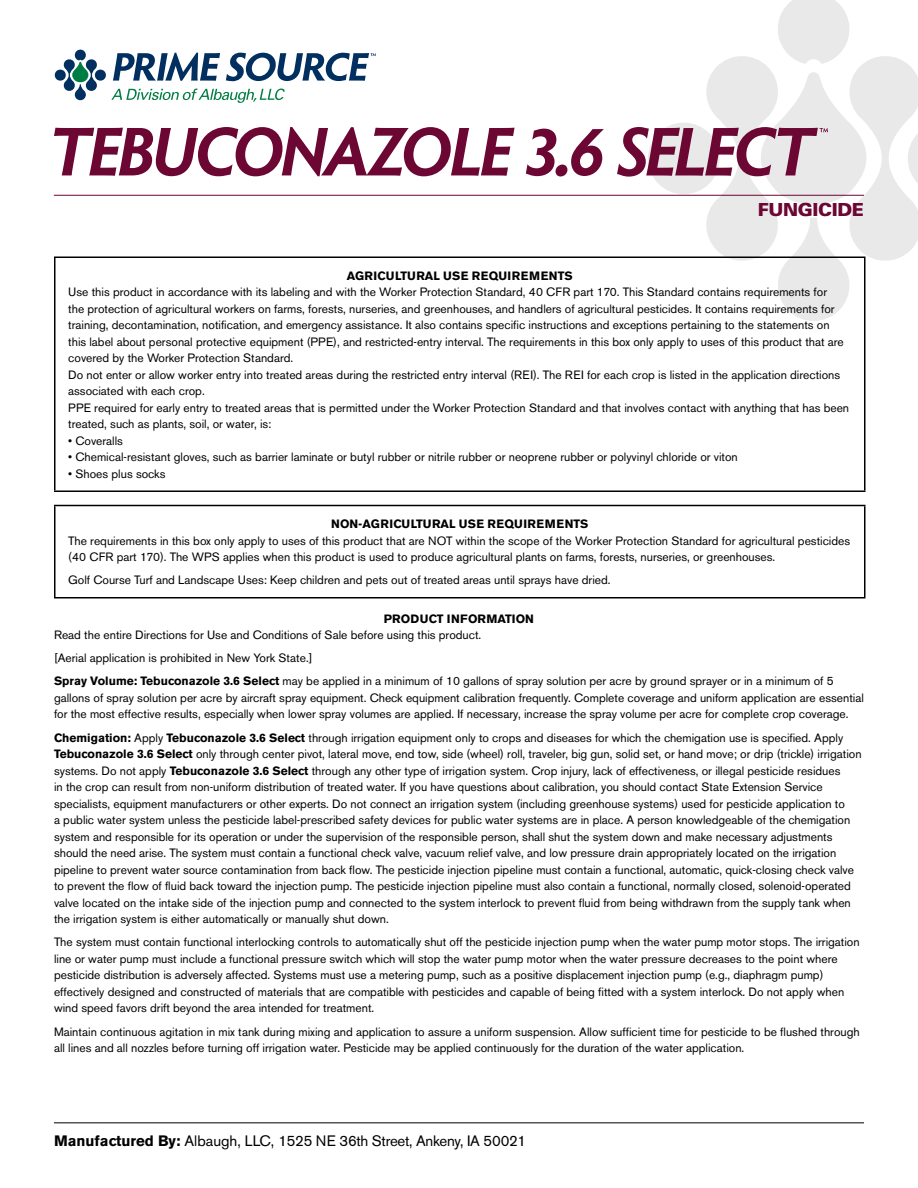
<style>
.page{position:relative;width:918px;height:1188px;background:#fff}
.page>*{position:absolute;margin:0;border:0;box-sizing:border-box;transform-origin:0 0}
.t1{font:900 18px "Univers";letter-spacing:-.02em;color:#6c0633}
.t2{font:15px "Akzidenz Grotesk BE";letter-spacing:-.02em;color:#000}
.t3{font:12px/16.5px "Akzidenz Grotesk BE";color:#000}
.t4{font:700 12px "Akzidenz Grotesk BE";letter-spacing:.02em;color:#000}
.s1{font-weight:700}
</style>
<div class="page">
<hr style="left:54px;top:1122px;width:810px;height:1px;background:#000">
<svg style="left:617px;top:0;width:301px;height:321px"></svg>
<svg style="left:54px;top:127px;width:461px;height:49px"></svg>
<div style="left:556px;top:165px;width:11px;height:11px;background:#6c0633;border-radius:5px"></div>
<svg style="left:526px;top:129px;width:30px;height:47px"></svg>
<svg style="left:571px;top:129px;width:33px;height:47px"></svg>
<svg style="left:55px;top:50px;width:321px;height:53px"></svg>
<hr style="left:54px;top:195px;width:810px;height:1px;background:#6c0633">
<hr style="left:54px;top:256px;width:812px;height:2px;background:#000">
<hr style="left:54px;top:258px;width:2px;height:232px;background:#000">
<hr style="left:864px;top:258px;width:2px;height:232px;background:#000">
<hr style="left:54px;top:490px;width:812px;height:2px;background:#000">
<hr style="left:54px;top:505px;width:812px;height:1px;background:#000">
<hr style="left:54px;top:506px;width:2px;height:91px;background:#000">
<hr style="left:864px;top:506px;width:2px;height:91px;background:#000">
<hr style="left:54px;top:597px;width:812px;height:1px;background:#000">
<h1 class="t1" style="left:758px;top:198px;width:108px">FUNGICIDE</h1>
<p class="t4" style="left:347px;top:269px;width:227px">AGRICULTURAL USE REQUIREMENTS</p>
<p class="t3" style="left:68px;top:284px;width:782px">Use this product in accordance with its labeling and with the Worker Protection Standard, 40 CFR part 170. This Standard contains requirements for<br>the protection of agricultural workers on farms, forests, nurseries, and greenhouses, and handlers of agricultural pesticides. It contains requirements for training, decontamination, notification, and emergency assistance. It also contains specific instructions and exceptions pertaining to the statements on this label about personal protective equipment (PPE), and restricted-entry interval. The requirements in this box only apply to uses of this product that are covered by the Worker Protection Standard.<br>Do not enter or allow worker entry into treated areas during the restricted entry interval (REI). The REI for each crop is listed in the application directions associated with each crop.<br>PPE required for early entry to treated areas that is permitted under the Worker Protection Standard and that involves contact with anything that has been treated, such as plants, soil, or water, is:</p>
<p class="t3" style="left:68px;top:432px;width:56px">• Coveralls</p>
<p class="t3" style="left:68px;top:449px;width:671px">• Chemical-resistant gloves, such as barrier laminate or butyl rubber or nitrile rubber or neoprene rubber or polyvinyl chloride or viton</p>
<p class="t3" style="left:68px;top:465px;width:99px">• Shoes plus socks</p>
<p class="t4" style="left:331px;top:517px;width:259px">NON-AGRICULTURAL USE REQUIREMENTS</p>
<p class="t3" style="left:68px;top:532px;width:783px">The requirements in this box only apply to uses of this product that are NOT within the scope of the Worker Protection Standard for agricultural pesticides (40 CFR part 170). The WPS applies when this product is used to produce agricultural plants on farms, forests, nurseries, or greenhouses.</p>
<p class="t3" style="left:68px;top:572px;width:542px">Golf Course Turf and Landscape Uses: Keep children and pets out of treated areas until sprays have dried.</p>
<p class="t4" style="left:384px;top:611px;width:152px">PRODUCT INFORMATION</p>
<p class="t3" style="left:54px;top:623px;width:781px;line-height:23.2px">Read the entire Directions for Use and Conditions of Sale before using this product.<br>[Aerial application is prohibited in New York State.]<br><span class="s1">Spray Volume: Tebuconazole 3.6 Select</span> may be applied in a minimum of 10 gallons of spray solution per acre by ground sprayer or in a minimum of 5</p>
<p class="t3" style="left:54px;top:690px;width:811px">gallons of spray solution per acre by aircraft spray equipment. Check equipment calibration frequently. Complete coverage and uniform application are essential for the most effective results, especially when lower spray volumes are applied. If necessary, increase the spray volume per acre for complete crop coverage.</p>
<p class="t3" style="left:54px;top:729px;width:809px"><span class="s1">Chemigation:</span> Apply <span class="s1">Tebuconazole 3.6 Select</span> through irrigation equipment only to crops and diseases for which the chemigation use is specified. Apply <span class="s1">Tebuconazole 3.6 Select</span> only through center pivot, lateral move, end tow, side (wheel) roll, traveler, big gun, solid set, or hand move; or drip (trickle) irrigation systems. Do not apply <span class="s1">Tebuconazole 3.6 Select</span> through any other type of irrigation system. Crop injury, lack of effectiveness, or illegal pesticide residues<br>in the crop can result from non-uniform distribution of treated water. If you have questions about calibration, you should contact State Extension Service specialists, equipment manufacturers or other experts. Do not connect an irrigation system (including greenhouse systems) used for pesticide application to<br>a public water system unless the pesticide label-prescribed safety devices for public water systems are in place. A person knowledgeable of the chemigation system and responsible for its operation or under the supervision of the responsible person, shall shut the system down and make necessary adjustments should the need arise. The system must contain a functional check valve, vacuum relief valve, and low pressure drain appropriately located on the irrigation pipeline to prevent water source contamination from back flow. The pesticide injection pipeline must contain a functional, automatic, quick-closing check valve to prevent the flow of fluid back toward the injection pump. The pesticide injection pipeline must also contain a functional, normally closed, solenoid-operated valve located on the intake side of the injection pump and connected to the system interlock to prevent fluid from being withdrawn from the supply tank when the irrigation system is either automatically or manually shut down.</p>
<p class="t3" style="left:54px;top:934px;width:807px">The system must contain functional interlocking controls to automatically shut off the pesticide injection pump when the water pump motor stops. The irrigation line or water pump must include a functional pressure switch which will stop the water pump motor when the water pressure decreases to the point where pesticide distribution is adversely affected. Systems must use a metering pump, such as a positive displacement injection pump (e.g., diaphragm pump) effectively designed and constructed of materials that are compatible with pesticides and capable of being fitted with a system interlock. Do not apply when wind speed favors drift beyond the area intended for treatment.</p>
<p class="t3" style="left:54px;top:1023px;width:807px">Maintain continuous agitation in mix tank during mixing and application to assure a uniform suspension. Allow sufficient time for pesticide to be flushed through all lines and all nozzles before turning off irrigation water. Pesticide may be applied continuously for the duration of the water application.</p>
<p class="t2" style="left:54px;top:1132px;width:474px"><span class="s1">Manufactured By:</span> Albaugh, LLC, 1525 NE 36th Street, Ankeny, IA 50021</p>
</div>
